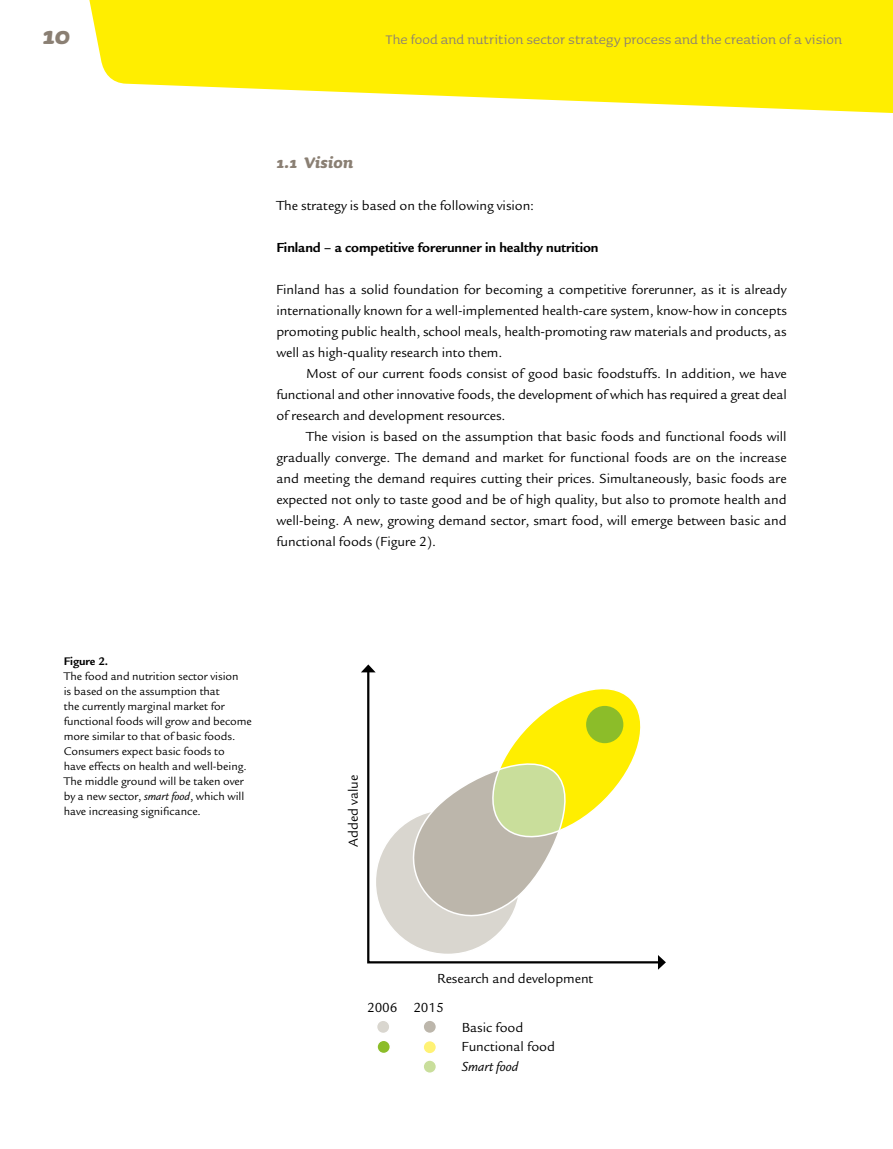
<style>
.page{position:relative;width:893px;height:1149px;background:#fff}
.page>*{position:absolute;margin:0;border:0;box-sizing:border-box;transform-origin:0 0}
.t1{font:italic 700 31.5px "Sauna";color:#8a7f73}
.t2{font:italic 700 19.5px "Sauna";letter-spacing:.01em;color:#8a7f73}
.t3{font:16.5px "Sauna";letter-spacing:.005em;color:#8a7f73}
.t4{font:14.25px/21px "Legacy Sans";letter-spacing:-.005em;color:#000;text-align:justify}
.t5{font:700 14.25px "Legacy Sans";letter-spacing:-.005em;color:#000}
.t6{font:italic 14.25px "Legacy Sans";letter-spacing:-.005em;color:#000}
.t7{font:12px/15px "Legacy Sans";letter-spacing:-.005em;color:#000}
.t8{font:700 12px "Legacy Sans";letter-spacing:-.005em;color:#000}
.s1{font-style:italic}
</style>
<div class="page">
<svg style="left:89px;top:0;width:803px;height:113px;background:#fff026"></svg>
<svg style="left:892px;top:0;width:1px;height:113px"></svg>
<svg style="left:366px;top:672px;width:292px;height:292px"></svg>
<svg style="left:658px;top:955px;width:8px;height:14px"></svg>
<svg style="left:361px;top:664px;width:15px;height:8px"></svg>
<div style="left:423px;top:1019px;width:13px;height:14px;background:#bcb6ab;border-radius:50%"></div>
<div style="left:422px;top:1019px;width:15px;height:14px;border:2px solid #fff;border-radius:50%"></div>
<div style="left:377px;top:1039px;width:13px;height:14px;background:#8cbd29;border-radius:50%"></div>
<div style="left:376px;top:1039px;width:15px;height:14px;border:2px solid #fff;border-radius:50%"></div>
<div style="left:377px;top:1019px;width:13px;height:14px;background:#d9d6cf;border-radius:50%"></div>
<div style="left:376px;top:1019px;width:15px;height:14px;border:2px solid #fff;border-radius:50%"></div>
<div style="left:423px;top:1040px;width:13px;height:13px;background:#fff275;border-radius:50%"></div>
<div style="left:422px;top:1039px;width:15px;height:15px;border:2px solid #fff;border-radius:50%"></div>
<div style="left:423px;top:1059px;width:13px;height:13px;background:#c9de9b;border-radius:50%"></div>
<div style="left:422px;top:1058px;width:15px;height:15px;border:2px solid #fff;border-radius:50%"></div>
<h1 class="t1" style="left:42px;top:19px;width:29px">10</h1>
<p class="t3" style="left:385px;top:31px;width:458px">The food and nutrition sector strategy process and the creation of a vision</p>
<h2 class="t2" style="left:276px;top:152px;width:78px">1.1 Vision</h2>
<p class="t4" style="left:276px;top:195px;width:259px">The strategy is based on the following vision:</p>
<p class="t5" style="left:276px;top:239px;width:324px">Finland – a competitive forerunner in healthy nutrition</p>
<p class="t4" style="left:276px;top:279px;width:512px">Finland has a solid foundation for becoming a competitive forerunner, as it is already internationally known for a well-implemented health-care system, know-how in concepts promoting public health, school meals, health-promoting raw materials and products, as well as high-quality research into them.</p>
<p class="t4" style="left:276px;top:363px;width:512px;text-indent:30px">Most of our current foods consist of good basic foodstuffs. In addition, we have functional and other innovative foods, the development of which has required a great deal of research and development resources.</p>
<p class="t4" style="left:276px;top:426px;width:512px;text-indent:30px">The vision is based on the assumption that basic foods and functional foods will gradually converge. The demand and market for functional foods are on the increase and meeting the demand requires cutting their prices. Simultaneously, basic foods are expected not only to taste good and be of high quality, but also to promote health and well-being. A new, growing demand sector, smart food, will emerge between basic and functional foods (Figure 2).</p>
<p class="t8" style="left:64px;top:654px;width:46px">Figure 2.</p>
<p class="t7" style="left:64px;top:668px;width:189px">The food and nutrition sector vision<br>is based on the assumption that<br>the currently marginal market for functional foods will grow and become more similar to that of basic foods.<br>Consumers expect basic foods to<br>have effects on health and well-being.<br>The middle ground will be taken over by a new sector, <span class="s1">smart food</span>, which will have increasing significance.</p>
<p class="t4" style="left:343px;top:846px;width:73px;rotate:-90deg">Added value</p>
<p class="t4" style="left:437px;top:967px;width:158px">Research and development</p>
<p class="t4" style="left:462px;top:1017px;width:95px;line-height:19.4px">Basic food<br>Functional food</p>
<p class="t4" style="left:367px;top:996px;width:78px">2006 2015</p>
<p class="t6" style="left:462px;top:1058px;width:58px">Smart food</p>
</div>
